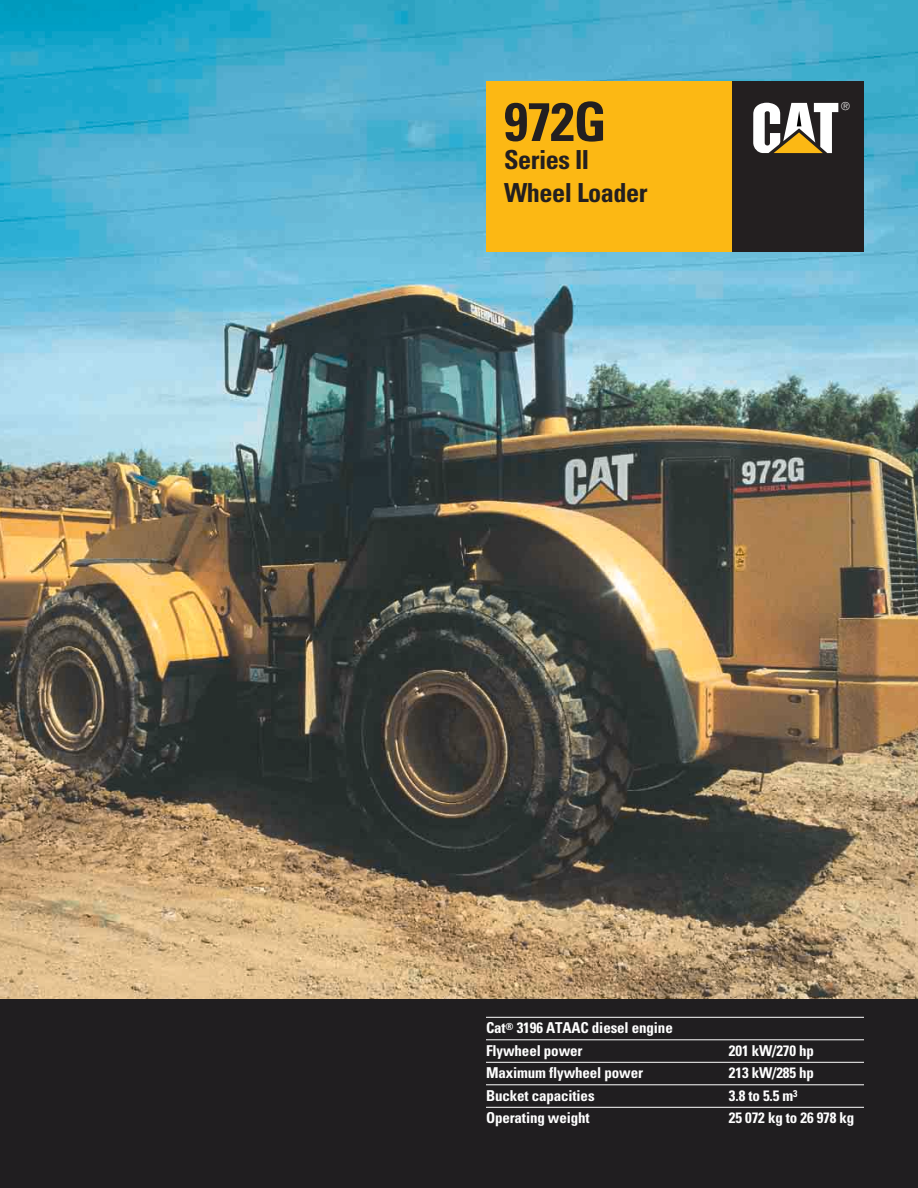
<style>
.page{position:relative;width:918px;height:1188px;background:#fff}
.page>*{position:absolute;margin:0;border:0;box-sizing:border-box;transform-origin:0 0}
.t1{font:700 condensed 54px "Univers";color:#231f20}
.t2{font:700 condensed 26.25px "Univers";letter-spacing:-.02em;color:#231f20}
.t3{font:700 condensed 15px/22.5px "Univers";letter-spacing:-.01em;color:#fff}
.t4{font:10.95px "Helvetica";color:#fff}
</style>
<div class="page">
<img style="left:0;top:0;width:918px;height:999px">
<div style="left:0;top:999px;width:918px;height:189px;background:#201e20"></div>
<hr style="left:486px;top:1017px;width:378px;height:1px;background:#fff">
<hr style="left:486px;top:1039px;width:378px;height:1px;background:#fff">
<hr style="left:486px;top:1062px;width:378px;height:1px;background:#fff">
<hr style="left:486px;top:1084px;width:378px;height:1px;background:#fff">
<hr style="left:486px;top:1107px;width:378px;height:1px;background:#fff">
<div style="left:486px;top:81px;width:378px;height:171px;background:#fcb814"></div>
<div style="left:732px;top:81px;width:132px;height:171px;background:#231f20"></div>
<svg style="left:753px;top:103px;width:85px;height:50px"></svg>
<h1 class="t1" style="left:504px;top:102px;width:104px">972G</h1>
<h2 class="t2" style="left:504px;top:150px;width:87px">Series II</h2>
<h2 class="t2" style="left:504px;top:183px;width:145px">Wheel Loader</h2>
<p class="t4" style="left:841px;top:103px;width:10px">®</p>
<p class="t3" style="left:486px;top:1018px;width:188px">Cat<sup>®</sup> 3196 ATAAC diesel engine<br>Flywheel power</p>
<p class="t3" style="left:729px;top:1041px;width:87px">201 kW/270 hp</p>
<p class="t3" style="left:486px;top:1063px;width:159px">Maximum flywheel power</p>
<p class="t3" style="left:729px;top:1063px;width:87px">213 kW/285 hp</p>
<p class="t3" style="left:486px;top:1086px;width:110px">Bucket capacities</p>
<p class="t3" style="left:729px;top:1086px;width:70px">3.8 to 5.5 m<sup>3</sup></p>
<p class="t3" style="left:486px;top:1108px;width:105px">Operating weight</p>
<p class="t3" style="left:729px;top:1108px;width:127px">25 072 kg to 26 978 kg</p>
</div>
